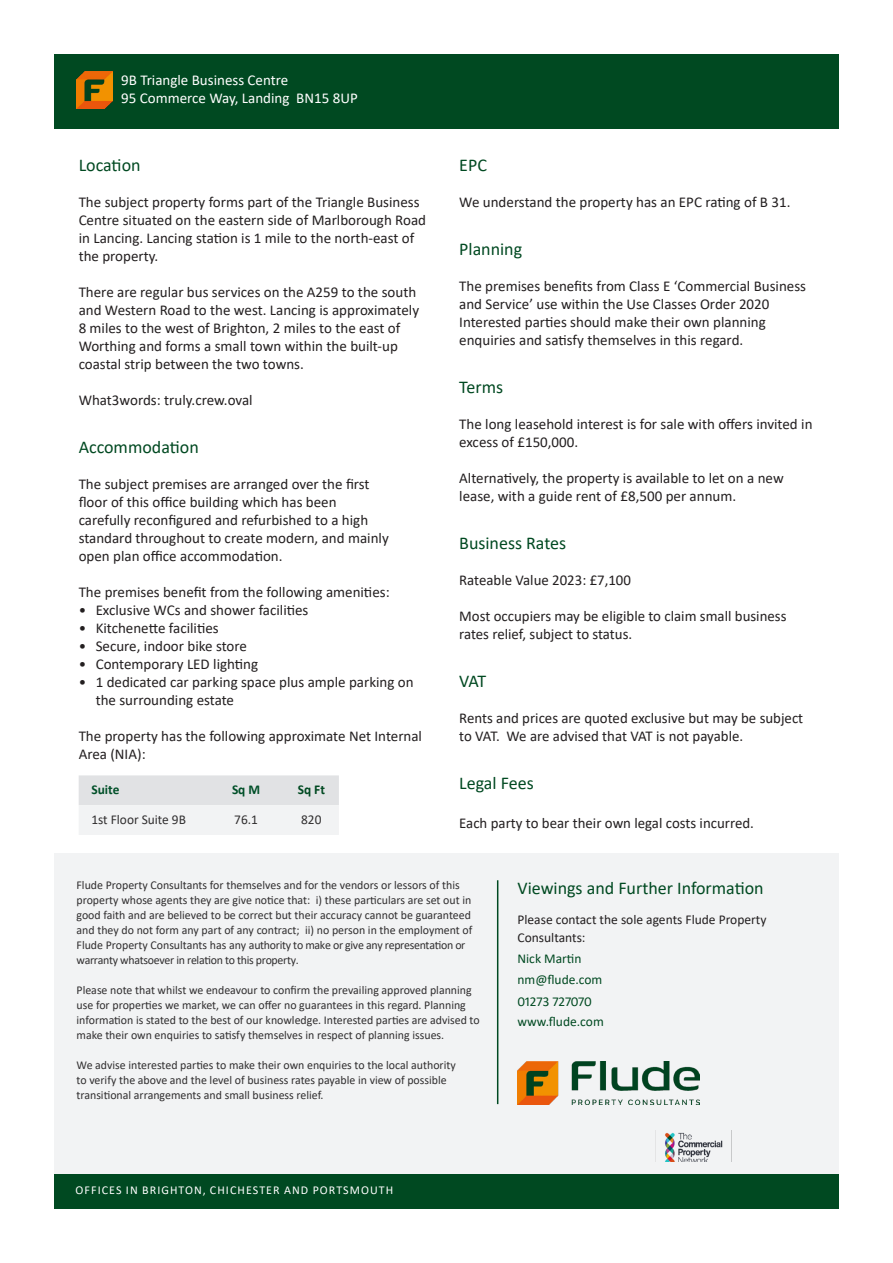
<style>
.page{position:relative;width:893px;height:1263px;background:#fff}
.page>*{position:absolute;margin:0;border:0;box-sizing:border-box;transform-origin:0 0}
.Flude_-_Sub_Header{font:18px "Calibri";color:#004921}
.Flude_-_Standard_Paragraph_Text{font:15px/18px "Calibri";color:#231f20}
.Flude_-_Sub_Header-2{font:15px/18px "Calibri";color:#231f20}
.t1{font:15px "Calibri";color:#fff}
.Flude_-_Standard_Paragraph_Text-2{font:13.5px/18px "Calibri";color:#231f20}
.t2{font:13.5px/19.5px "Calibri";color:#004921}
.t3{font:13.5px "Calibri";color:#312f30}
.t4{font:700 13.5px "Calibri";color:#004f28}
.t5{font:700 13.5px "Calibri";color:#004921}
.t6{font:12px/15px "Calibri";color:#312f30}
.t7{font:12px "Calibri";letter-spacing:.09em;color:#fff}
</style>
<div class="page">
<div style="left:54px;top:54px;width:785px;height:75px;background:#004921"></div>
<div style="left:54px;top:854px;width:785px;height:321px;background:#f2f3f4"></div>
<img style="left:77px;top:72px;width:35px;height:37px">
<img style="left:517px;top:1061px;width:183px;height:43px">
<hr style="left:497px;top:880px;width:1px;height:224px;background:#004921">
<div style="left:54px;top:1175px;width:785px;height:34px;background:#004921"></div>
<svg style="left:79px;top:775px;width:260px;height:60px"></svg>
<img style="left:655px;top:1131px;width:77px;height:31px">
<p class="t1" style="left:121px;top:69px;width:169px">9B Triangle Business Centre</p>
<p class="t1" style="left:121px;top:87px;width:238px">95 Commerce Way, Landing BN15 8UP</p>
<p class="Flude_-_Sub_Header" style="left:79px;top:152px;width:63px">Location</p>
<p class="Flude_-_Standard_Paragraph_Text" style="left:79px;top:192px;width:349px">The subject property forms part of the Triangle Business Centre situated on the eastern side of Marlborough Road in Lancing. Lancing station is 1 mile to the north-east of the property.</p>
<p class="Flude_-_Standard_Paragraph_Text" style="left:79px;top:282px;width:342px">There are regular bus services on the A259 to the south and Western Road to the west. Lancing is approximately 8 miles to the west of Brighton, 2 miles to the east of Worthing and forms a small town within the built-up coastal strip between the two towns.</p>
<p class="Flude_-_Standard_Paragraph_Text" style="left:79px;top:390px;width:176px">What3words: truly.crew.oval</p>
<p class="Flude_-_Sub_Header" style="left:79px;top:434px;width:122px">Accommodation</p>
<p class="Flude_-_Standard_Paragraph_Text" style="left:79px;top:474px;width:292px">The subject premises are arranged over the first</p>
<p class="Flude_-_Standard_Paragraph_Text" style="left:79px;top:492px;width:259px">floor of this office building which has been</p>
<p class="Flude_-_Standard_Paragraph_Text" style="left:79px;top:510px;width:291px">carefully reconfigured and refurbished to a high</p>
<p class="Flude_-_Standard_Paragraph_Text" style="left:79px;top:528px;width:312px">standard throughout to create modern, and mainly</p>
<p class="Flude_-_Standard_Paragraph_Text" style="left:79px;top:546px;width:205px">open plan office accommodation.</p>
<p class="Flude_-_Standard_Paragraph_Text" style="left:79px;top:582px;width:313px">The premises benefit from the following amenities:</p>
<p class="Flude_-_Standard_Paragraph_Text" style="left:79px;top:600px;width:231px">• Exclusive WCs and shower facilities</p>
<p class="Flude_-_Standard_Paragraph_Text" style="left:79px;top:618px;width:142px">• Kitchenette facilities</p>
<p class="Flude_-_Standard_Paragraph_Text" style="left:79px;top:636px;width:170px">• Secure, indoor bike store</p>
<p class="Flude_-_Standard_Paragraph_Text" style="left:79px;top:654px;width:181px">• Contemporary LED lighting</p>
<p class="Flude_-_Standard_Paragraph_Text" style="left:96px;top:672px;width:320px;text-indent:-17px">• 1 dedicated car parking space plus ample parking on the surrounding estate</p>
<p class="Flude_-_Standard_Paragraph_Text" style="left:79px;top:726px;width:345px">The property has the following approximate Net Internal<br>Area (NIA):</p>
<p class="t4" style="left:91px;top:780px;width:29px">Suite</p>
<p class="t4" style="left:232px;top:780px;width:30px">Sq M</p>
<p class="t5" style="left:298px;top:780px;width:29px">Sq Ft</p>
<p class="t3" style="left:91px;top:810px;width:96px">1st Floor Suite 9B</p>
<p class="t3" style="left:234px;top:810px;width:25px">76.1</p>
<p class="t3" style="left:301px;top:810px;width:22px">820</p>
<p class="Flude_-_Sub_Header" style="left:459px;top:152px;width:29px">EPC</p>
<p class="Flude_-_Standard_Paragraph_Text" style="left:459px;top:192px;width:333px">We understand the property has an EPC rating of B 31.</p>
<p class="Flude_-_Sub_Header" style="left:459px;top:236px;width:64px">Planning</p>
<p class="Flude_-_Standard_Paragraph_Text" style="left:459px;top:276px;width:348px">The premises benefits from Class E ‘Commercial Business and Service’ use within the Use Classes Order 2020<br>Interested parties should make their own planning enquiries and satisfy themselves in this regard.</p>
<p class="Flude_-_Sub_Header" style="left:459px;top:374px;width:45px">Terms</p>
<p class="Flude_-_Standard_Paragraph_Text" style="left:459px;top:414px;width:355px">The long leasehold interest is for sale with offers invited in excess of £150,000.</p>
<p class="Flude_-_Standard_Paragraph_Text" style="left:459px;top:468px;width:326px">Alternatively, the property is available to let on a new lease, with a guide rent of £8,500 per annum.</p>
<p class="Flude_-_Sub_Header" style="left:459px;top:530px;width:109px">Business Rates</p>
<p class="Flude_-_Sub_Header-2" style="left:459px;top:570px;width:173px">Rateable Value 2023: £7,100</p>
<p class="Flude_-_Sub_Header-2" style="left:459px;top:606px;width:329px">Most occupiers may be eligible to claim small business rates relief, subject to status.</p>
<p class="Flude_-_Sub_Header" style="left:459px;top:668px;width:29px">VAT</p>
<p class="Flude_-_Standard_Paragraph_Text" style="left:459px;top:708px;width:346px">Rents and prices are quoted exclusive but may be subject to VAT. We are advised that VAT is not payable.</p>
<p class="Flude_-_Sub_Header" style="left:459px;top:770px;width:76px">Legal Fees</p>
<p class="Flude_-_Standard_Paragraph_Text" style="left:459px;top:813px;width:296px">Each party to bear their own legal costs incurred.</p>
<p class="t6" style="left:77px;top:877px;width:397px">Flude Property Consultants for themselves and for the vendors or lessors of this property whose agents they are give notice that: i) these particulars are set out in good faith and are believed to be correct but their accuracy cannot be guaranteed and they do not form any part of any contract; ii) no person in the employment of Flude Property Consultants has any authority to make or give any representation or warranty whatsoever in relation to this property.</p>
<p class="t6" style="left:77px;top:982px;width:405px">Please note that whilst we endeavour to confirm the prevailing approved planning use for properties we market, we can offer no guarantees in this regard. Planning information is stated to the best of our knowledge. Interested parties are advised to make their own enquiries to satisfy themselves in respect of planning issues.</p>
<p class="t6" style="left:77px;top:1057px;width:381px">We advise interested parties to make their own enquiries to the local authority to verify the above and the level of business rates payable in view of possible transitional arrangements and small business relief.</p>
<p class="t7" style="left:75px;top:1181px;width:319px">OFFICES IN BRIGHTON, CHICHESTER AND PORTSMOUTH</p>
<p class="Flude_-_Sub_Header" style="left:517px;top:875px;width:248px">Viewings and Further Information</p>
<p class="Flude_-_Standard_Paragraph_Text-2" style="left:517px;top:910px;width:250px">Please contact the sole agents Flude Property<br>Consultants:</p>
<p class="t2" style="left:517px;top:948px;width:66px">Nick Martin</p>
<p class="t2" style="left:517px;top:969px;width:86px">nm@flude.com</p>
<p class="t2" style="left:517px;top:992px;width:88px">01273 727070 www.flude.com</p>
</div>
